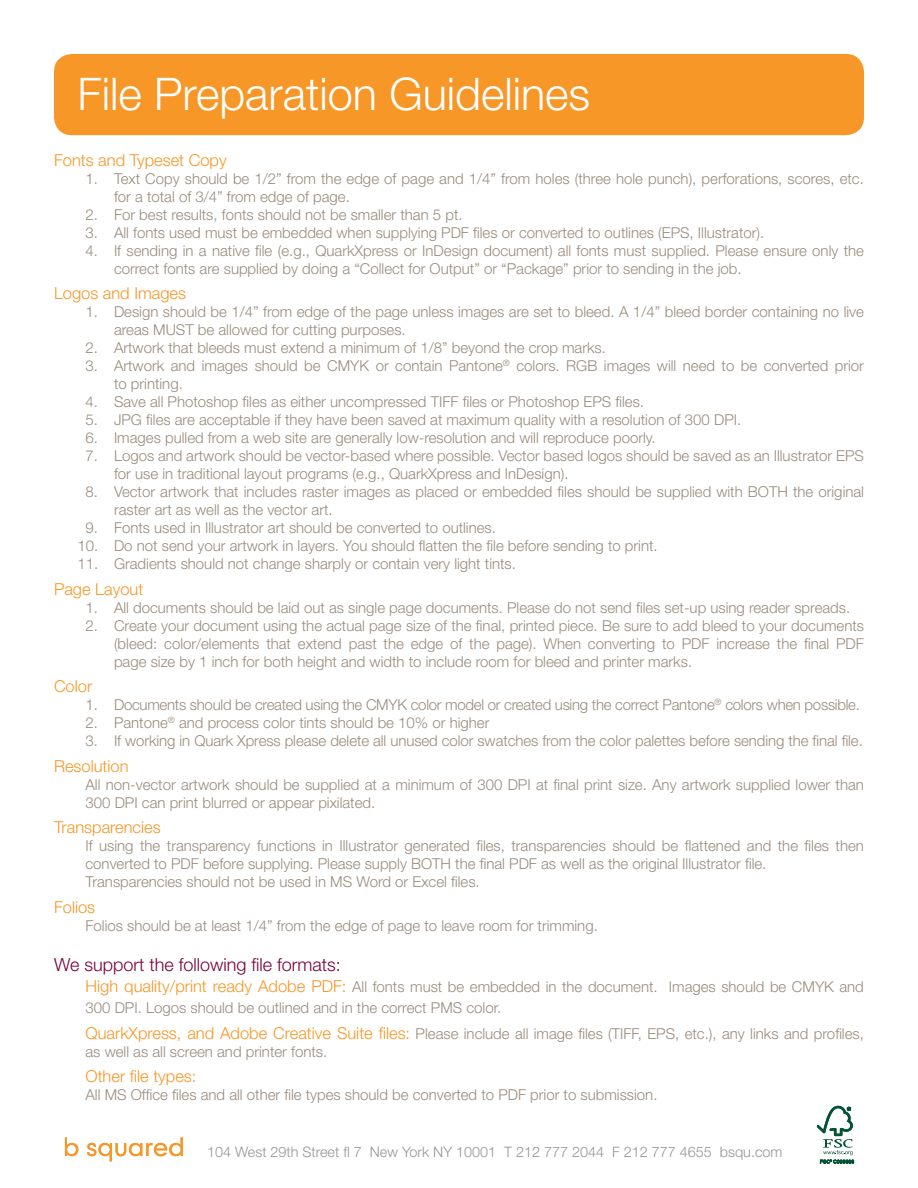
<style>
.page{position:relative;width:918px;height:1188px;background:#fff}
.page>*{position:absolute;margin:0;border:0;box-sizing:border-box;transform-origin:0 0}
.t1{font:300 45px "Helvetica Neue";color:#fff}
.t2{font:300 18px "Helvetica Neue";color:#7a003b}
.t3{font:300 16.5px "Helvetica Neue";color:#f79727}
.t4{font:300 15px/18px "Helvetica Neue";color:#998b7d}
.t5{font:300 15px "Helvetica Neue";letter-spacing:-.02em;color:#998b7d}
.t6{font:300 14.4px "Helvetica Neue";color:#939598}
.s1{font-size:16.5px;color:#f79727}
</style>
<div class="page">
<svg style="left:65px;top:1137px;width:13px;height:19px"></svg>
<svg style="left:87px;top:1137px;width:96px;height:24px"></svg>
<svg style="left:816px;top:1105px;width:39px;height:59px"></svg>
<div style="left:54px;top:54px;width:810px;height:81px;background:#f79727;border-radius:18px"></div>
<p class="t1" style="left:78px;top:67px;width:514px">File Preparation Guidelines</p>
<p class="t3" style="left:54px;top:150px;width:174px">Fonts and Typeset Copy</p>
<p class="t4" style="left:114px;top:169px;width:751px;text-indent:-28px">1. Text Copy should be 1/2” from the edge of page and 1/4” from holes (three hole punch), perforations, scores, etc. for a total of 3/4” from edge of page.</p>
<p class="t4" style="left:86px;top:205px;width:379px">2. For best results, fonts should not be smaller than 5 pt.</p>
<p class="t4" style="left:86px;top:223px;width:680px">3. All fonts used must be embedded when supplying PDF files or converted to outlines (EPS, Illustrator).</p>
<p class="t4" style="left:114px;top:241px;width:752px;text-indent:-28px">4. If sending in a native file (e.g., QuarkXpress or InDesign document) all fonts must supplied. Please ensure only the correct fonts are supplied by doing a “Collect for Output” or “Package” prior to sending in the job.</p>
<p class="t3" style="left:54px;top:283px;width:134px">Logos and Images</p>
<p class="t4" style="left:114px;top:302px;width:751px;text-indent:-28px">1. Design should be 1/4” from edge of the page unless images are set to bleed. A 1/4” bleed border containing no live areas MUST be allowed for cutting purposes.</p>
<p class="t4" style="left:86px;top:338px;width:522px">2. Artwork that bleeds must extend a minimum of 1/8” beyond the crop marks.</p>
<p class="t4" style="left:114px;top:356px;width:752px;text-indent:-28px">3. Artwork and images should be CMYK or contain Pantone<sup>®</sup> colors. RGB images will need to be converted prior to printing.</p>
<p class="t4" style="left:86px;top:392px;width:560px">4. Save all Photoshop files as either uncompressed TIFF files or Photoshop EPS files.</p>
<p class="t4" style="left:86px;top:410px;width:657px">5. JPG files are acceptable if they have been saved at maximum quality with a resolution of 300 DPI.</p>
<p class="t4" style="left:86px;top:428px;width:572px">6. Images pulled from a web site are generally low-resolution and will reproduce poorly.</p>
<p class="t4" style="left:114px;top:446px;width:751px;text-indent:-28px">7. Logos and artwork should be vector-based where possible. Vector based logos should be saved as an Illustrator EPS for use in traditional layout programs (e.g., QuarkXpress and InDesign).</p>
<p class="t4" style="left:114px;top:482px;width:752px;text-indent:-28px">8. Vector artwork that includes raster images as placed or embedded files should be supplied with BOTH the original raster art as well as the vector art.</p>
<p class="t4" style="left:86px;top:518px;width:412px">9. Fonts used in Illustrator art should be converted to outlines.</p>
<p class="t4" style="left:78px;top:536px;width:582px">10. Do not send your artwork in layers. You should flatten the file before sending to print.</p>
<p class="t4" style="left:78px;top:554px;width:440px">11. Gradients should not change sharply or contain very light tints.</p>
<p class="t3" style="left:54px;top:579px;width:91px">Page Layout</p>
<p class="t4" style="left:86px;top:598px;width:766px">1. All documents should be laid out as single page documents. Please do not send files set-up using reader spreads.</p>
<p class="t4" style="left:114px;top:616px;width:752px;text-align:justify;text-indent:-28px">2. Create your document using the actual page size of the final, printed piece. Be sure to add bleed to your documents (bleed: color/elements that extend past the edge of the page). When converting to PDF increase the final PDF page size by 1 inch for both height and width to include room for bleed and printer marks.</p>
<p class="t3" style="left:54px;top:676px;width:40px">Color</p>
<p class="t5" style="left:86px;top:696px;width:776px">1. Documents should be created using the CMYK color model or created using the correct Pantone<sup>®</sup> colors when possible.</p>
<p class="t4" style="left:86px;top:713px;width:405px">2. Pantone<sup>®</sup> and process color tints should be 10% or higher</p>
<p class="t4" style="left:86px;top:731px;width:779px">3. If working in Quark Xpress please delete all unused color swatches from the color palettes before sending the final file.</p>
<p class="t3" style="left:54px;top:756px;width:76px">Resolution</p>
<p class="t4" style="left:86px;top:775px;width:780px">All non-vector artwork should be supplied at a minimum of 300 DPI at final print size. Any artwork supplied lower than<br>300 DPI can print blurred or appear pixilated.</p>
<p class="t3" style="left:54px;top:817px;width:108px">Transparencies</p>
<p class="t4" style="left:86px;top:836px;width:780px">If using the transparency functions in Illustrator generated files, transparencies should be flattened and the files then converted to PDF before supplying. Please supply BOTH the final PDF as well as the original Illustrator file.</p>
<p class="t4" style="left:86px;top:872px;width:396px">Transparencies should not be used in MS Word or Excel files.</p>
<p class="t3" style="left:54px;top:897px;width:43px">Folios</p>
<p class="t4" style="left:86px;top:916px;width:514px">Folios should be at least 1/4” from the edge of page to leave room for trimming.</p>
<p class="t2" style="left:54px;top:954px;width:288px">We support the following file formats:</p>
<p class="t4" style="left:85px;top:976px;width:780px;line-height:21px"><span class="s1">High quality/print ready Adobe PDF:</span> All fonts must be embedded in the document. Images should be CMYK and<br>300 DPI. Logos should be outlined and in the correct PMS color.</p>
<p class="t4" style="left:85px;top:1024px;width:780px"><span class="s1">QuarkXpress, and Adobe Creative Suite files:</span> Please include all image files (TIFF, EPS, etc.), any links and profiles, as well as all screen and printer fonts.</p>
<p class="t3" style="left:85px;top:1066px;width:112px">Other file types:</p>
<p class="t4" style="left:86px;top:1085px;width:574px">All MS Office files and all other file types should be converted to PDF prior to submission.</p>
<p class="t6" style="left:207px;top:1143px;width:577px">104 West 29th Street fl 7 New York NY 10001 T 212 777 2044 F 212 777 4655 bsqu.com</p>
</div>
